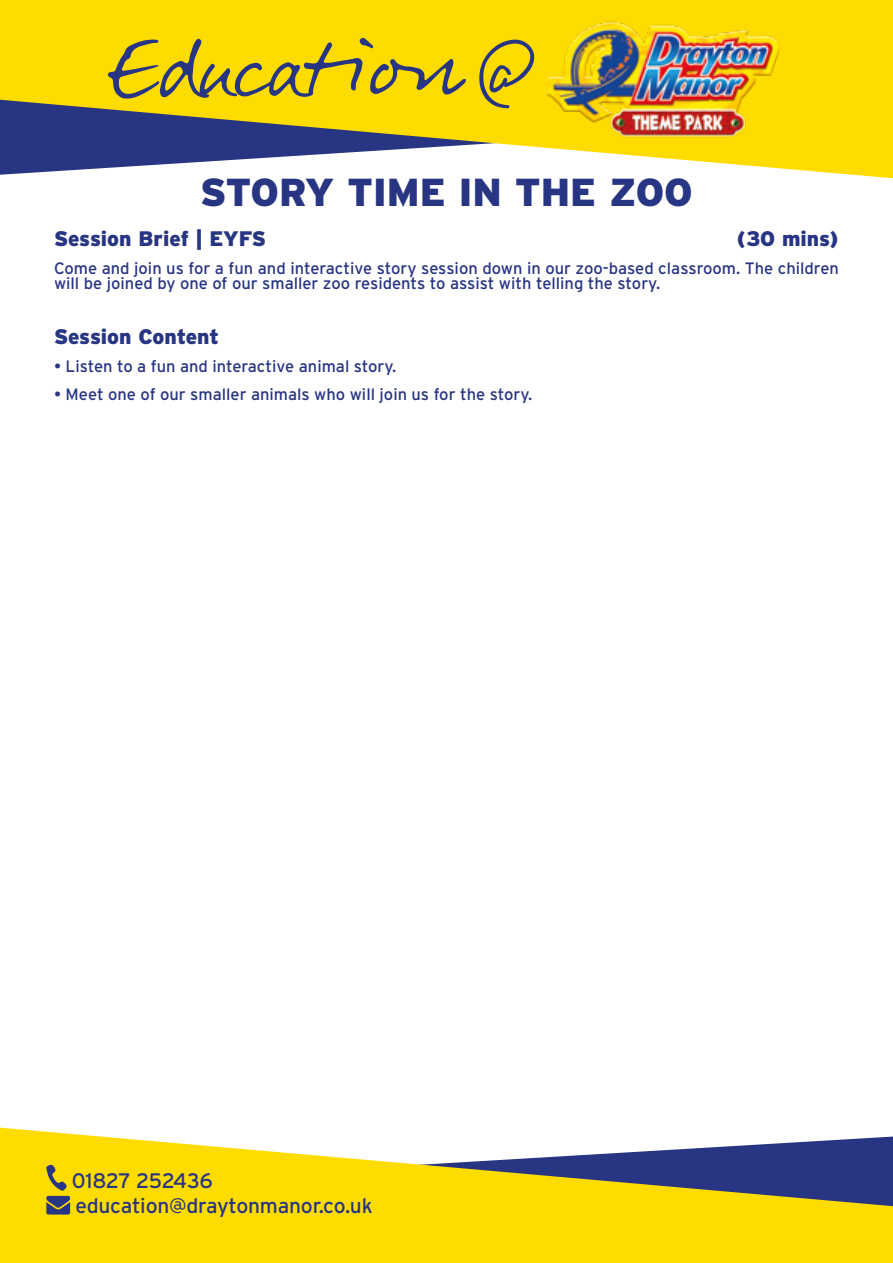
<style>
.page{position:relative;width:893px;height:1263px;background:#fff}
.page>*{position:absolute;margin:0;border:0;box-sizing:border-box;transform-origin:0 0}
.t1{font:900 39px "Interstate";color:#283583}
.t2{font:21px "Interstate";letter-spacing:-.01em;color:#283583}
.t3{font:900 21px "Interstate";color:#283583}
.t4{font:16.5px/15px "Interstate";color:#283583}
</style>
<div class="page">
<svg style="left:0;top:0;width:893px;height:178px;fill:#ffdc00"></svg>
<svg style="left:107px;top:38px;width:359px;height:61px;background:#d3ba1a"></svg>
<svg style="left:479px;top:40px;width:55px;height:68px;background:#ccb51e"></svg>
<img style="left:547px;top:0;width:238px;height:158px">
<svg style="left:0;top:1128px;width:893px;height:135px;fill:#ffdc00"></svg>
<svg style="left:46px;top:1165px;width:24px;height:49px"></svg>
<p class="t1" style="left:200px;top:170px;width:494px">STORY TIME IN THE ZOO</p>
<p class="t3" style="left:54px;top:227px;width:214px">Session Brief | EYFS</p>
<p class="t3" style="left:737px;top:227px;width:103px">(30 mins)</p>
<p class="t4" style="left:54px;top:260px;width:786px">Come and join us for a fun and interactive story session down in our zoo-based classroom. The children will be joined by one of our smaller zoo residents to assist with telling the story.</p>
<p class="t3" style="left:54px;top:325px;width:166px">Session Content</p>
<p class="t4" style="left:54px;top:359px;width:344px">• Listen to a fun and interactive animal story.</p>
<p class="t4" style="left:54px;top:386px;width:480px">• Meet one of our smaller animals who will join us for the story.</p>
<p class="t2" style="left:72px;top:1169px;width:142px">01827 252436</p>
<p class="t2" style="left:75px;top:1194px;width:299px">education@draytonmanor.co.uk</p>
</div>
